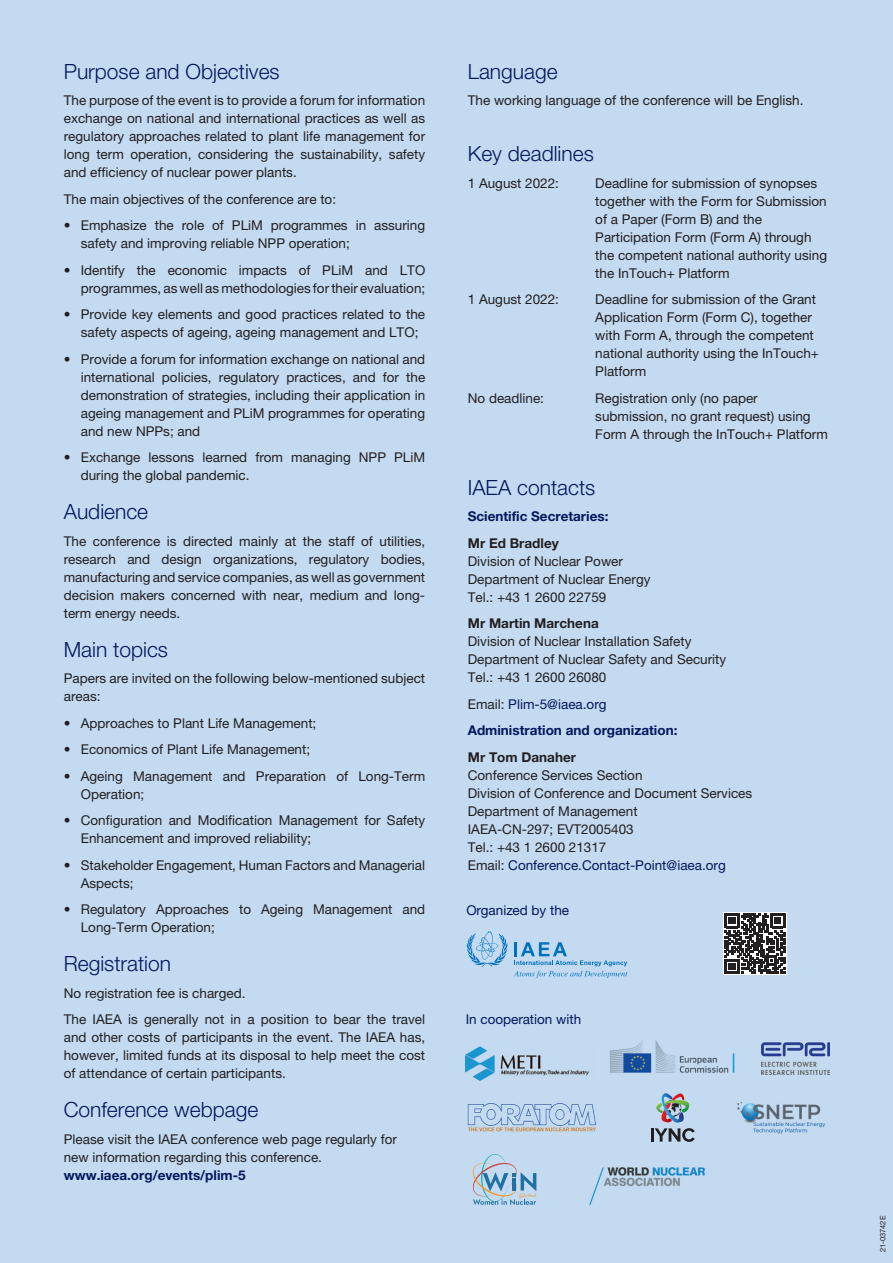
<style>
.page{position:relative;width:893px;height:1263px;background:#c3daf1}
.page>*{position:absolute;margin:0;border:0;box-sizing:border-box;transform-origin:0 0}
.t1{font:300 21px "Helvetica Neue LTW1 G";color:#04175c}
.t2{font:13.5px/18px "Helvetica Neue LTW1 G";color:#231f20}
.t3{font:700 13.5px/26.5px "Helvetica Neue LTW1 G";color:#04175c}
.t4{font:700 13.5px "Helvetica Neue LTW1 G";color:#231f20}
.t5{font:13.5px "Helvetica Neue LTW1 G";color:#04175c}
.t6{font:7.5px "Helvetica Neue LTW1 G";color:#231f20}
.s1{font-weight:400;color:#231f20}
.s2{font-weight:400}
.s3{color:#04175c}
</style>
<div class="page">
<svg style="left:467px;top:931px;width:41px;height:36px"></svg>
<svg style="left:514px;top:942px;width:113px;height:36px"></svg>
<img style="left:609px;top:1040px;width:126px;height:33px">
<img style="left:761px;top:1043px;width:68px;height:32px">
<img style="left:467px;top:1103px;width:129px;height:29px">
<svg style="left:651px;top:1093px;width:44px;height:49px"></svg>
<img style="left:737px;top:1102px;width:89px;height:32px">
<img style="left:589px;top:1167px;width:116px;height:39px">
<svg style="left:473px;top:1154px;width:63px;height:51px"></svg>
<img style="left:465px;top:1047px;width:125px;height:34px">
<svg style="left:723px;top:912px;width:63px;height:63px"></svg>
<svg style="left:725px;top:913px;width:60px;height:61px;background:#625f5f"></svg>
<h1 class="t1" style="left:64px;top:58px;width:217px">Purpose and Objectives</h1>
<p class="t2" style="left:64px;top:91px;width:363px;text-align:justify">The purpose of the event is to provide a forum for information exchange on national and international practices as well as regulatory approaches related to plant life management for long term operation, considering the sustainability, safety and efficiency of nuclear power plants.</p>
<p class="t2" style="left:64px;top:190px;width:274px">The main objectives of the conference are to:</p>
<p class="t2" style="left:81px;top:216px;width:346px;text-indent:-17px">• Emphasize the role of PLiM programmes in assuring safety and improving reliable NPP operation;</p>
<p class="t2" style="left:64px;top:261px;width:363px;text-align:right">• Identify the economic impacts of PLiM and LTO programmes, as well as methodologies for their evaluation;</p>
<p class="t2" style="left:81px;top:305px;width:346px;text-indent:-17px">• Provide key elements and good practices related to the safety aspects of ageing, ageing management and LTO;</p>
<p class="t2" style="left:81px;top:350px;width:346px;text-align:justify;text-indent:-17px">• Provide a forum for information exchange on national and international policies, regulatory practices, and for the demonstration of strategies, including their application in ageing management and PLiM programmes for operating and new NPPs; and</p>
<p class="t2" style="left:81px;top:448px;width:346px;text-indent:-17px">• Exchange lessons learned from managing NPP PLiM during the global pandemic.</p>
<h1 class="t1" style="left:64px;top:499px;width:86px">Audience</h1>
<p class="t2" style="left:64px;top:532px;width:363px;text-align:justify">The conference is directed mainly at the staff of utilities, research and design organizations, regulatory bodies, manufacturing and service companies, as well as government decision makers concerned with near, medium and long&shy;term energy needs.</p>
<h1 class="t1" style="left:64px;top:636px;width:106px">Main topics</h1>
<p class="t2" style="left:64px;top:669px;width:363px">Papers are invited on the following below-mentioned subject areas:</p>
<p class="t2" style="left:64px;top:714px;width:254px">• Approaches to Plant Life Management;</p>
<p class="t2" style="left:64px;top:740px;width:248px">• Economics of Plant Life Management;</p>
<p class="t2" style="left:81px;top:767px;width:346px;text-indent:-17px">• Ageing Management and Preparation of Long-Term<br>Operation;</p>
<p class="t2" style="left:81px;top:811px;width:346px;text-indent:-17px">• Configuration and Modification Management for Safety<br>Enhancement and improved reliability;</p>
<p class="t2" style="left:81px;top:856px;width:346px;text-indent:-17px">• Stakeholder Engagement, Human Factors and Managerial<br>Aspects;</p>
<p class="t2" style="left:81px;top:900px;width:346px;text-indent:-17px">• Regulatory Approaches to Ageing Management and<br>Long-Term Operation;</p>
<h1 class="t1" style="left:64px;top:951px;width:109px">Registration</h1>
<p class="t2" style="left:64px;top:980px;width:363px;line-height:26.5px">No registration fee is charged.<br>The IAEA is generally not in a position to bear the travel</p>
<p class="t2" style="left:64px;top:1028px;width:363px;text-align:justify">and other costs of participants in the event. The IAEA has, however, limited funds at its disposal to help meet the cost of attendance of certain participants.</p>
<h1 class="t1" style="left:64px;top:1097px;width:196px">Conference webpage</h1>
<p class="t2" style="left:64px;top:1130px;width:335px">Please visit the IAEA conference web page regularly for new information regarding this conference.</p>
<p class="t3" style="left:64px;top:1162px;width:183px">www.iaea.org/events/plim-5</p>
<h1 class="t1" style="left:468px;top:58px;width:91px">Language</h1>
<p class="t2" style="left:468px;top:91px;width:337px">The working language of the conference will be English.</p>
<h1 class="t1" style="left:468px;top:141px;width:128px">Key deadlines</h1>
<p class="t2" style="left:468px;top:174px;width:93px">1 August 2022:</p>
<p class="t2" style="left:595px;top:174px;width:233px">Deadline for submission of synopses together with the Form for Submission of a Paper (Form B) and the Participation Form (Form A) through the competent national authority using the InTouch+ Platform</p>
<p class="t2" style="left:468px;top:290px;width:93px">1 August 2022:</p>
<p class="t2" style="left:595px;top:290px;width:225px">Deadline for submission of the Grant<br>Application Form (Form C), together with Form A, through the competent national authority using the InTouch+<br>Platform</p>
<p class="t2" style="left:468px;top:389px;width:78px">No deadline:</p>
<p class="t2" style="left:595px;top:389px;width:234px">Registration only (no paper submission, no grant request) using<br>Form A through the InTouch+ Platform</p>
<h1 class="t1" style="left:468px;top:474px;width:129px">IAEA contacts</h1>
<p class="t3" style="left:468px;top:503px;width:142px">Scientific Secretaries:</p>
<p class="t4" style="left:468px;top:535px;width:92px">Mr Ed Bradley</p>
<p class="t2" style="left:468px;top:552px;width:184px">Division of Nuclear Power<br>Department of Nuclear Energy<br>Tel.: +43 1 2600 22759</p>
<p class="t4" style="left:468px;top:615px;width:132px">Mr Martin Marchena</p>
<p class="t2" style="left:468px;top:632px;width:260px">Division of Nuclear Installation Safety<br>Department of Nuclear Safety and Security<br>Tel.: +43 1 2600 26080</p>
<p class="t3" style="left:468px;top:691px;width:211px"><span class="s1">Email:</span> <span class="s2">Plim-5@iaea.org<br></span>Administration and organization:</p>
<p class="t4" style="left:468px;top:749px;width:110px">Mr Tom Danaher</p>
<p class="t2" style="left:468px;top:766px;width:286px">Conference Services Section<br>Division of Conference and Document Services<br>Department of Management<br>IAEA-CN-297; EVT2005403<br>Tel.: +43 1 2600 21317<br>Email: <span class="s3">Conference.Contact-Point@iaea.org</span></p>
<p class="t5" style="left:466px;top:902px;width:104px">Organized by the</p>
<p class="t5" style="left:466px;top:1011px;width:117px">In cooperation with</p>
<p class="t6" style="left:878px;top:1252px;width:38px;rotate:-90deg">21-03742E</p>
</div>
